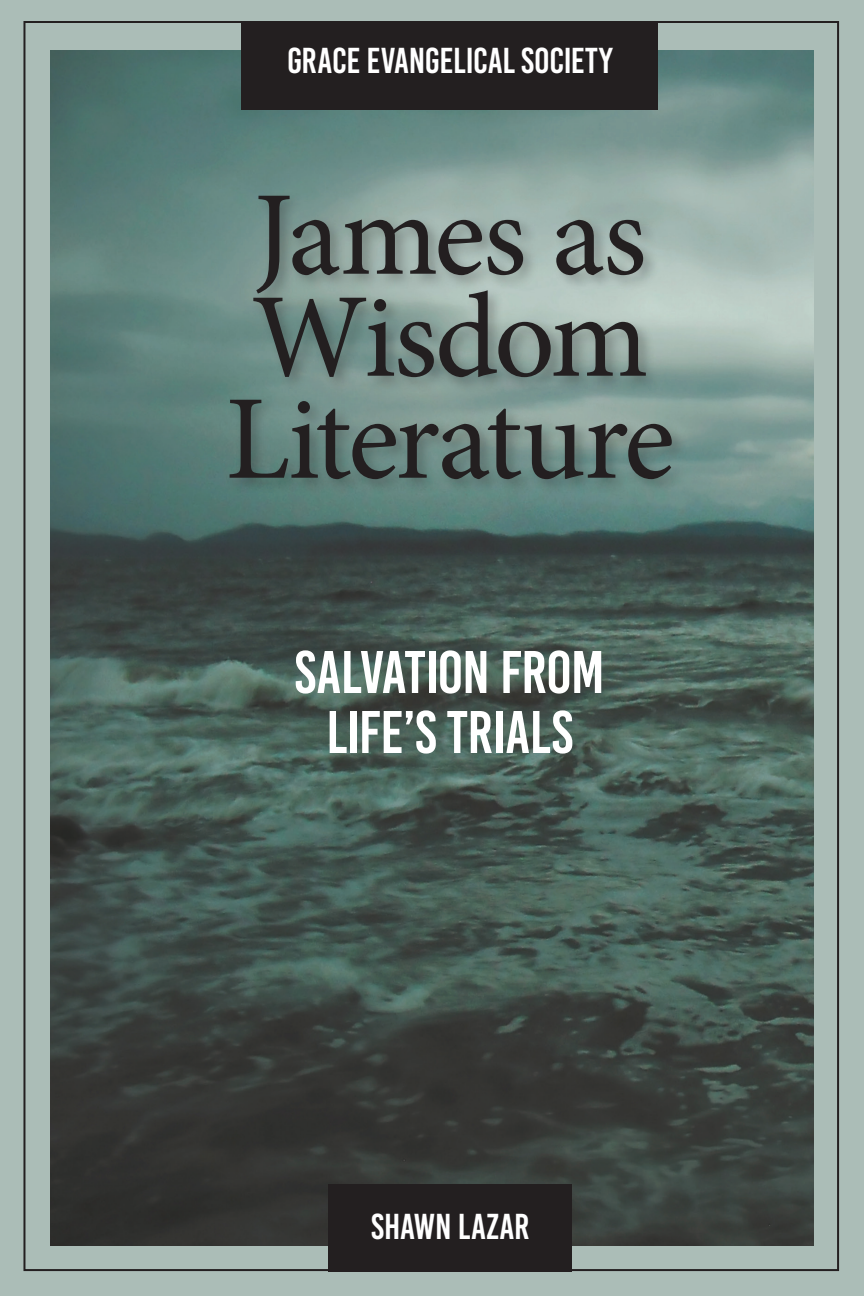
<style>
.page{position:relative;width:864px;height:1296px;background:#fff}
.page>*{position:absolute;margin:0;border:0;box-sizing:border-box;transform-origin:0 0}
.t1{font:120px/102px "Minion Pro";letter-spacing:-.03em;color:#231f20}
.t2{font:60px/60px "Bebas Kai";letter-spacing:-.01em;color:#fff;text-align:center}
.t3{font:36px "Bebas Kai";letter-spacing:-.005em;color:#fff}
</style>
<div class="page">
<img style="left:51px;top:51px;width:762px;height:1194px">
<div style="left:0;top:0;width:864px;height:1296px;border:50px solid #abbdb7"></div>
<div style="left:225px;top:191px;width:464px;height:305px;background:#231f20;opacity:.3"></div>
<div style="left:241px;top:22px;width:417px;height:87px;background:#231f20"></div>
<div style="left:328px;top:1184px;width:244px;height:87px;background:#231f20"></div>
<p class="t3" style="left:287px;top:41px;width:327px">GRACE EVANGELICAL SOCIETY</p>
<p class="t1" style="left:225px;top:185px;width:451px">James as<br>Wisdom<br>Literature</p>
<p class="t2" style="left:295px;top:643px;width:312px">SALVATION FROM<br>LIFE’S TRIALS</p>
<p class="t3" style="left:371px;top:1207px;width:160px">SHAWN LAZAR</p>
</div>
